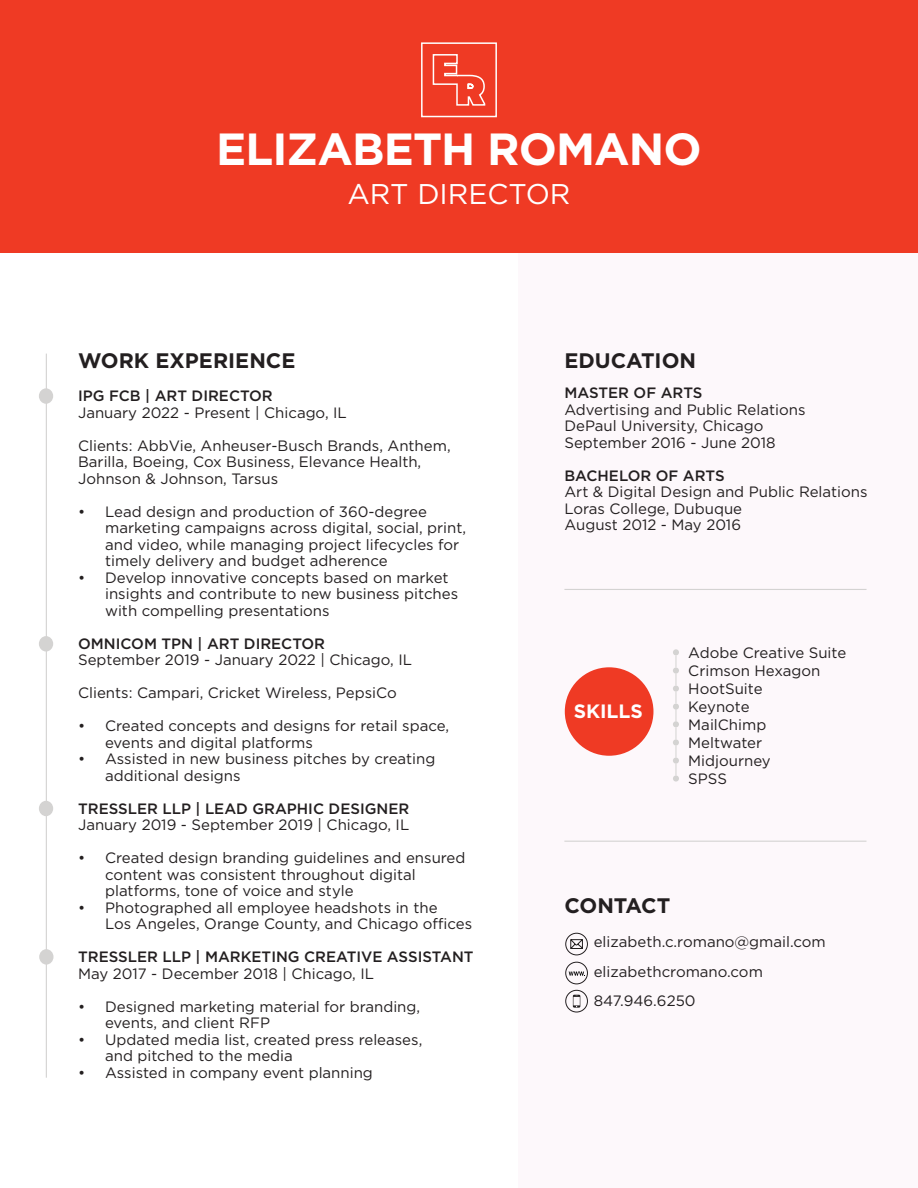
<style>
.page{position:relative;width:918px;height:1188px;background:#fff}
.page>*{position:absolute;margin:0;border:0;box-sizing:border-box;transform-origin:0 0}
.t1{font:700 45px "Gotham";letter-spacing:-.02em;color:#fff}
.t2{font:28.5px "Gotham";color:#fff}
.t3{font:700 21px "Gotham";color:#231f20}
.t4{font:700 19.35px "Gotham";color:#fff}
.t5{font:15px/16.5px "Gotham";color:#231f20}
.t6{font:500 15px "Gotham";color:#231f20}
.s1{font-weight:500}
</style>
<div class="page">
<div style="left:519px;top:0;width:399px;height:1188px;background:#fdf8fb"></div>
<div style="left:0;top:0;width:918px;height:253px;background:#ef3a24"></div>
<hr style="left:564px;top:589px;width:303px;height:1px;background:#d4d3d2">
<div style="left:673px;top:739px;width:6px;height:7px;background:#d4d3d2;border-radius:50%"></div>
<div style="left:673px;top:775px;width:6px;height:7px;background:#d4d3d2;border-radius:50%"></div>
<svg style="left:673px;top:649px;width:6px;height:90px"></svg>
<svg style="left:673px;top:746px;width:6px;height:29px"></svg>
<div style="left:565px;top:667px;width:88px;height:89px;background:#ef3a24;border-radius:50%"></div>
<hr style="left:564px;top:841px;width:302px;height:1px;background:#d4d3d2">
<svg style="left:565px;top:932px;width:23px;height:24px"></svg>
<svg style="left:569px;top:972px;width:16px;height:4px"></svg>
<div style="left:565px;top:962px;width:23px;height:22px;border:1px solid #231f20;border-radius:50%"></div>
<div style="left:565px;top:990px;width:23px;height:22px;border:1px solid #231f20;border-radius:50%"></div>
<svg style="left:573px;top:995px;width:7px;height:13px"></svg>
<hr style="left:46px;top:354px;width:1px;height:724px;background:#d4d3d2">
<div style="left:39px;top:388px;width:14px;height:16px;background:#d4d3d2;border-radius:50%"></div>
<div style="left:39px;top:801px;width:14px;height:15px;background:#d4d3d2;border-radius:50%"></div>
<div style="left:39px;top:949px;width:15px;height:16px;background:#d4d3d2;border-radius:50%"></div>
<div style="left:39px;top:636px;width:14px;height:16px;background:#d4d3d2;border-radius:50%"></div>
<svg style="left:432px;top:54px;width:54px;height:52px"></svg>
<div style="left:421px;top:42px;width:76px;height:75px;border:2px solid #fff"></div>
<p class="t1" style="left:216px;top:120px;width:487px">ELIZABETH ROMANO</p>
<p class="t2" style="left:347px;top:176px;width:225px">ART DIRECTOR</p>
<p class="t3" style="left:78px;top:347px;width:219px">WORK EXPERIENCE</p>
<p class="t6" style="left:78px;top:386px;width:196px">IPG FCB | ART DIRECTOR</p>
<p class="t5" style="left:78px;top:404px;width:270px">January 2022 - Present | Chicago, IL</p>
<p class="t5" style="left:78px;top:437px;width:374px">Clients: AbbVie, Anheuser-Busch Brands, Anthem,<br>Barilla, Boeing, Cox Business, Elevance Health,<br>Johnson &amp; Johnson, Tarsus</p>
<p class="t5" style="left:105px;top:503px;width:363px;text-indent:-27px">• Lead design and production of 360-degree marketing campaigns across digital, social, print, and video, while managing project lifecycles for timely delivery and budget adherence</p>
<p class="t5" style="left:105px;top:569px;width:355px;text-indent:-27px">• Develop innovative concepts based on market insights and contribute to new business pitches with compelling presentations</p>
<p class="t6" style="left:78px;top:634px;width:249px">OMNICOM TPN | ART DIRECTOR</p>
<p class="t5" style="left:78px;top:652px;width:336px">September 2019 - January 2022 | Chicago, IL</p>
<p class="t5" style="left:78px;top:685px;width:320px">Clients: Campari, Cricket Wireless, PepsiCo</p>
<p class="t5" style="left:105px;top:718px;width:346px;text-indent:-27px">• Created concepts and designs for retail space, events and digital platforms</p>
<p class="t5" style="left:105px;top:751px;width:332px;text-indent:-27px">• Assisted in new business pitches by creating additional designs</p>
<p class="t5" style="left:78px;top:800px;width:333px"><span class="s1">TRESSLER LLP | LEAD GRAPHIC DESIGNER<br></span>January 2019 - September 2019 | Chicago, IL</p>
<p class="t5" style="left:105px;top:850px;width:362px;text-indent:-27px">• Created design branding guidelines and ensured content was consistent throughout digital platforms, tone of voice and style</p>
<p class="t5" style="left:105px;top:899px;width:369px;text-indent:-27px">• Photographed all employee headshots in the<br>Los Angeles, Orange County, and Chicago offices</p>
<p class="t6" style="left:78px;top:947px;width:397px">TRESSLER LLP | MARKETING CREATIVE ASSISTANT</p>
<p class="t5" style="left:78px;top:965px;width:298px">May 2017 - December 2018 | Chicago, IL</p>
<p class="t5" style="left:105px;top:998px;width:317px;text-indent:-27px">• Designed marketing material for branding, events, and client RFP</p>
<p class="t5" style="left:105px;top:1031px;width:319px;text-indent:-27px">• Updated media list, created press releases, and pitched to the media</p>
<p class="t5" style="left:78px;top:1064px;width:296px">• Assisted in company event planning</p>
<p class="t3" style="left:564px;top:347px;width:133px">EDUCATION</p>
<p class="t6" style="left:564px;top:383px;width:140px">MASTER OF ARTS</p>
<p class="t5" style="left:564px;top:401px;width:243px">Advertising and Public Relations</p>
<p class="t5" style="left:564px;top:417px;width:201px">DePaul University, Chicago</p>
<p class="t5" style="left:564px;top:434px;width:213px">September 2016 - June 2018</p>
<p class="t6" style="left:564px;top:465px;width:162px">BACHELOR OF ARTS</p>
<p class="t5" style="left:564px;top:483px;width:305px">Art &amp; Digital Design and Public Relations</p>
<p class="t5" style="left:564px;top:500px;width:179px">Loras College, Dubuque</p>
<p class="t5" style="left:564px;top:516px;width:178px">August 2012 - May 2016</p>
<p class="t4" style="left:574px;top:699px;width:71px">SKILLS</p>
<p class="t5" style="left:688px;top:644px;width:160px">Adobe Creative Suite</p>
<p class="t5" style="left:688px;top:662px;width:134px">Crimson Hexagon</p>
<p class="t5" style="left:688px;top:680px;width:76px">HootSuite</p>
<p class="t5" style="left:688px;top:698px;width:63px">Keynote</p>
<p class="t5" style="left:688px;top:716px;width:80px">MailChimp</p>
<p class="t5" style="left:688px;top:734px;width:75px">Meltwater</p>
<p class="t5" style="left:688px;top:752px;width:84px">Midjourney</p>
<p class="t5" style="left:688px;top:770px;width:40px">SPSS</p>
<p class="t3" style="left:564px;top:891px;width:107px">CONTACT</p>
<p class="t5" style="left:594px;top:933px;width:234px">elizabeth.c.romano@gmail.com</p>
<p class="t5" style="left:594px;top:963px;width:171px">elizabethcromano.com</p>
<p class="t5" style="left:594px;top:992px;width:103px">847.946.6250</p>
</div>
